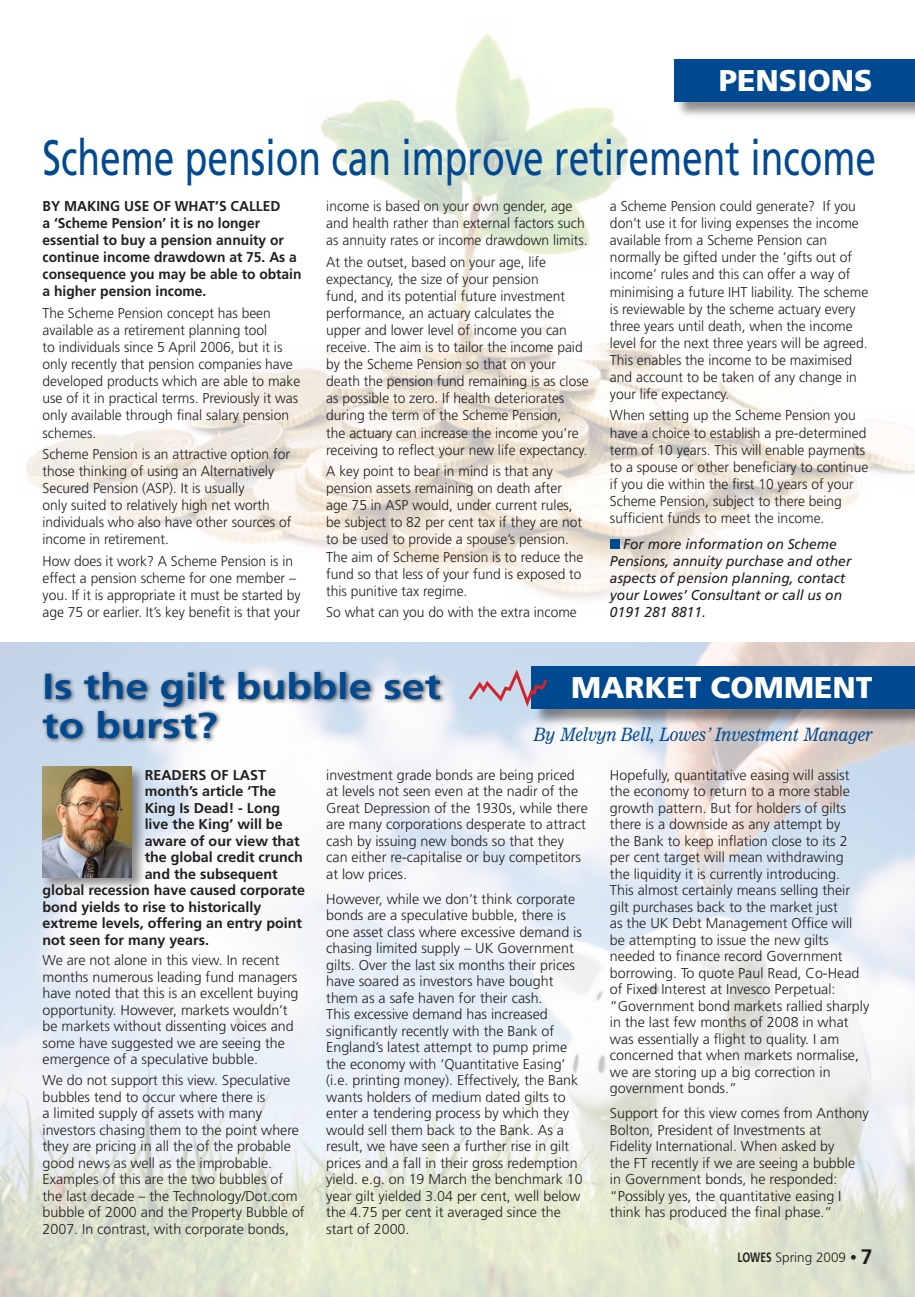
<style>
.page{position:relative;width:915px;height:1297px;background:#fff}
.page>*{position:absolute;margin:0;border:0;box-sizing:border-box;transform-origin:0 0}
.t1{font:49.8px "Frutiger";color:#014990;scale:.75 1}
.t2{font:700 36px/39px "Frutiger";color:#014990;scale:1.15 1}
.t3{font:900 30px "Frutiger";color:#fff}
.t4{font:italic 18px "Clarion MT Std";color:#014990;scale:.89 1}
.t5{font:300 14.25px/16.5px "Frutiger";color:#231f20}
.t6{font:700 14.25px/17.1px "Frutiger";color:#231f20}
.t7{font:italic 14.25px/17.1px "Frutiger";color:#231f20}
.t8{font:300 13.5px "Frutiger";color:#231f20}
.s1{font-weight:700}
.s2{font-weight:700;font-size:21px}
</style>
<div class="page">
<img style="left:0;top:642px;width:914px;height:655px">
<img style="left:26px;top:34px;width:888px;height:566px">
<div style="left:675px;top:60px;width:239px;height:59px;background:#231f20;opacity:.5"></div>
<div style="left:674px;top:60px;width:240px;height:42px;background:#014990"></div>
<div style="left:532px;top:667px;width:382px;height:59px;background:#231f20;opacity:.5"></div>
<div style="left:531px;top:667px;width:383px;height:42px;background:#014990"></div>
<div style="left:609px;top:539px;width:10px;height:10px;background:#014990"></div>
<div style="left:40px;top:669px;width:406px;height:75px;background:#231f20;opacity:.75"></div>
<svg style="left:465px;top:665px;width:85px;height:46px"></svg>
<div style="left:40px;top:765px;width:106px;height:127px;background:#231f20;opacity:.5"></div>
<img style="left:43px;top:767px;width:89px;height:110px">
<h3 class="t3" style="left:718px;top:62px;width:155px">PENSIONS</h3>
<h1 class="t1" style="left:43px;top:128px;width:1112px">Scheme pension can improve retirement income</h1>
<p class="t6" style="left:43px;top:197px;width:260px">BY MAKING USE OF WHAT’S CALLED<br>a ‘Scheme Pension’ it is no longer essential to buy a pension annuity or continue income drawdown at 75. As a consequence you may be able to obtain a higher pension income.</p>
<p class="t5" style="left:43px;top:304px;width:259px;line-height:17.1px">The Scheme Pension concept has been available as a retirement planning tool<br>to individuals since 5 April 2006, but it is only recently that pension companies have developed products which are able to make use of it in practical terms. Previously it was only available through final salary pension schemes.</p>
<p class="t5" style="left:43px;top:445px;width:250px;line-height:17.1px">Scheme Pension is an attractive option for those thinking of using an Alternatively Secured Pension (ASP). It is usually<br>only suited to relatively high net worth individuals who also have other sources of income in retirement.</p>
<p class="t5" style="left:43px;top:552px;width:259px;line-height:17.1px">How does it work? A Scheme Pension is in effect a pension scheme for one member – you. If it is appropriate it must be started by age 75 or earlier. It’s key benefit is that your</p>
<p class="t5" style="left:326px;top:197px;width:263px;line-height:17.1px">income is based on your own gender, age and health rather than external factors such as annuity rates or income drawdown limits.</p>
<p class="t5" style="left:326px;top:253px;width:264px;line-height:17.1px">At the outset, based on your age, life expectancy, the size of your pension<br>fund, and its potential future investment performance, an actuary calculates the upper and lower level of income you can receive. The aim is to tailor the income paid by the Scheme Pension so that on your death the pension fund remaining is as close as possible to zero. If health deteriorates during the term of the Scheme Pension,<br>the actuary can increase the income you’re receiving to reflect your new life expectancy.</p>
<p class="t5" style="left:326px;top:462px;width:259px;line-height:17.1px">A key point to bear in mind is that any pension assets remaining on death after age 75 in ASP would, under current rules, be subject to 82 per cent tax if they are not to be used to provide a spouse’s pension.<br>The aim of Scheme Pension is to reduce the fund so that less of your fund is exposed to this punitive tax regime.</p>
<p class="t5" style="left:326px;top:604px;width:252px">So what can you do with the extra income</p>
<p class="t5" style="left:609px;top:197px;width:260px;line-height:17.1px">a Scheme Pension could generate? If you don’t use it for living expenses the income available from a Scheme Pension can normally be gifted under the ‘gifts out of income’ rules and this can offer a way of minimising a future IHT liability. The scheme is reviewable by the scheme actuary every three years until death, when the income level for the next three years will be agreed.<br>This enables the income to be maximised and account to be taken of any change in your life expectancy.</p>
<p class="t5" style="left:609px;top:407px;width:260px;line-height:17.1px">When setting up the Scheme Pension you have a choice to establish a pre-determined term of 10 years. This will enable payments to a spouse or other beneficiary to continue if you die within the first 10 years of your Scheme Pension, subject to there being sufficient funds to meet the income.</p>
<p class="t7" style="left:609px;top:535px;width:243px;text-indent:13px">For more information on Scheme<br>Pensions, annuity purchase and other aspects of pension planning, contact your Lowes’ Consultant or call us on<br>0191 281 8811.</p>
<h2 class="t2" style="left:43px;top:666px;width:348px">Is the gilt bubble set to burst?</h2>
<h3 class="t3" style="left:571px;top:670px;width:302px">MARKET COMMENT</h3>
<p class="t4" style="left:533px;top:724px;width:382px">By Melvyn Bell, Lowes’ Investment Manager</p>
<p class="t6" style="left:145px;top:766px;width:123px">READERS OF LAST</p>
<p class="t6" style="left:145px;top:782px;width:133px">month’s article ‘The</p>
<p class="t6" style="left:145px;top:799px;width:137px">King Is Dead! - Long</p>
<p class="t6" style="left:145px;top:815px;width:139px">live the King’ will be</p>
<p class="t6" style="left:145px;top:832px;width:156px">aware of our view that</p>
<p class="t6" style="left:145px;top:848px;width:160px">the global credit crunch</p>
<p class="t6" style="left:145px;top:865px;width:135px">and the subsequent</p>
<p class="t6" style="left:43px;top:881px;width:264px">global recession have caused corporate</p>
<p class="t6" style="left:43px;top:898px;width:220px">bond yields to rise to historically</p>
<p class="t6" style="left:43px;top:914px;width:261px">extreme levels, offering an entry point</p>
<p class="t6" style="left:43px;top:931px;width:168px">not seen for many years.</p>
<p class="t5" style="left:43px;top:952px;width:257px">We are not alone in this view. In recent months numerous leading fund managers have noted that this is an excellent buying opportunity. However, markets wouldn’t be markets without dissenting voices and some have suggested we are seeing the emergence of a speculative bubble.</p>
<p class="t5" style="left:43px;top:1072px;width:263px">We do not support this view. Speculative bubbles tend to occur where there is<br>a limited supply of assets with many investors chasing them to the point where they are pricing in all the of the probable good news as well as the improbable.<br>Examples of this are the two bubbles of the last decade – the Technology/Dot.com bubble of 2000 and the Property Bubble of 2007. In contrast, with corporate bonds,</p>
<p class="t5" style="left:326px;top:766px;width:263px">investment grade bonds are being priced at levels not seen even at the nadir of the Great Depression of the 1930s, while there are many corporations desperate to attract cash by issuing new bonds so that they can either re-capitalise or buy competitors at low prices.</p>
<p class="t5" style="left:326px;top:890px;width:258px">However, while we don’t think corporate bonds are a speculative bubble, there is one asset class where excessive demand is chasing limited supply – UK Government gilts. Over the last six months their prices have soared as investors have bought them as a safe haven for their cash.<br>This excessive demand has increased significantly recently with the Bank of England’s latest attempt to pump prime the economy with ‘Quantitative Easing’ (i.e. printing money). Effectively, the Bank wants holders of medium dated gilts to enter a tendering process by which they would sell them back to the Bank. As a result, we have seen a further rise in gilt prices and a fall in their gross redemption yield. e.g. on 19 March the benchmark 10 year gilt yielded 3.04 per cent, well below the 4.75 per cent it averaged since the start of 2000.</p>
<p class="t5" style="left:609px;top:766px;width:261px">Hopefully, quantitative easing will assist the economy to return to a more stable growth pattern. But for holders of gilts there is a downside as any attempt by<br>the Bank to keep inflation close to its 2 per cent target will mean withdrawing<br>the liquidity it is currently introducing.<br>This almost certainly means selling their gilt purchases back to the market just<br>as the UK Debt Management Office will be attempting to issue the new gilts needed to finance record Government borrowing. To quote Paul Read, Co-Head of Fixed Interest at Invesco Perpetual: “Government bond markets rallied sharply in the last few months of 2008 in what was essentially a flight to quality. I am concerned that when markets normalise, we are storing up a big correction in government bonds.”</p>
<p class="t5" style="left:609px;top:1105px;width:260px">Support for this view comes from Anthony Bolton, President of Investments at<br>Fidelity International. When asked by<br>the FT recently if we are seeing a bubble in Government bonds, he responded: “Possibly yes, the quantitative easing I think has produced the final phase.”</p>
<p class="t8" style="left:737px;top:1250px;width:136px"><span class="s1">LOWES</span> Spring 2009 <span class="s1">•</span> <span class="s2">7</span></p>
</div>
